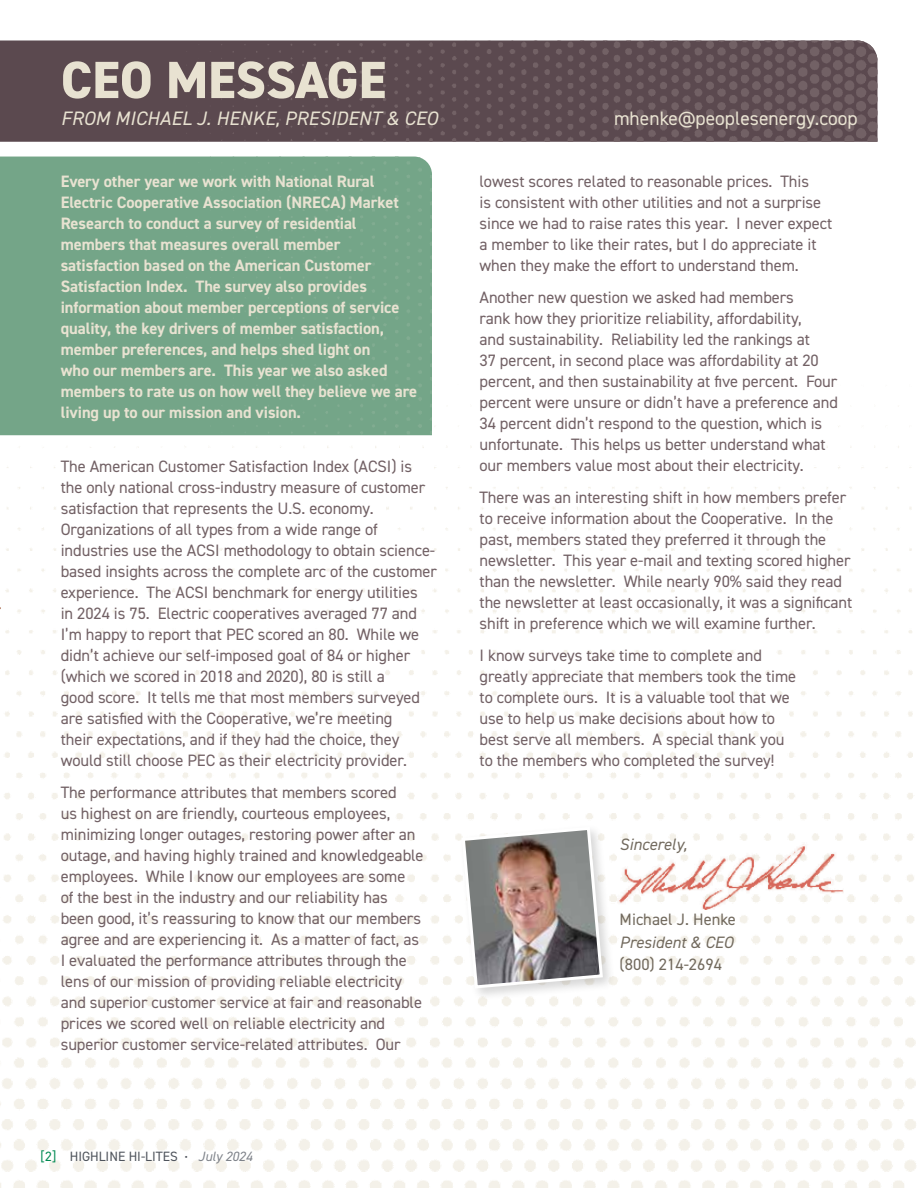
<style>
.page{position:relative;width:918px;height:1188px;background:#fff}
.page>*{position:absolute;margin:0;border:0;box-sizing:border-box;transform-origin:0 0}
.t1{font:800 52.5px "DIN2014";color:#e8e2d1}
.t2{font:italic 19.5px "DIN2014";letter-spacing:.01em;color:#e8e2d1}
.t3{font:19.5px "DIN2014";color:#e8e2d1}
.t4{font:16.5px/21px "DIN2014";letter-spacing:-.005em;color:#726165}
.t5{font:700 16.5px/21px "DIN2014";letter-spacing:-.005em;color:#e8e2d1}
.t6{font:16.5px "DIN2014";color:#726a5e}
.t7{font:italic 16.5px "DIN2014";color:#726a5e}
.t8{font:13.5px "DIN2014";color:#4f545c}
.s1{color:#008a52}
.s2{font-size:12px}
.s3{font-style:italic;color:#7f838a}
</style>
<div class="page">
<img style="left:0;top:426px;width:916px;height:762px">
<div style="left:0;top:40px;width:147px;height:102px;background:#5b494f"></div>
<img style="left:147px;top:40px;width:731px;height:102px">
<hr style="left:917px;top:0;width:1px;height:484px;background:#f6ebdd">
<div style="left:0;top:157px;width:147px;height:278px;background:#74a588"></div>
<div style="left:147px;top:157px;width:285px;height:278px;background:#74a588"></div>
<img style="left:917px;top:152px;width:1px;height:153px">
<img style="left:616px;top:843px;width:227px;height:66px">
<div style="left:459px;top:824px;width:157px;height:177px;background:#000;opacity:.16"></div>
<img style="left:460px;top:825px;width:145px;height:165px">
<h1 class="t1" style="left:61px;top:45px;width:327px">CEO MESSAGE</h1>
<p class="t2" style="left:61px;top:106px;width:379px">FROM MICHAEL J. HENKE, PRESIDENT &amp; CEO</p>
<p class="t3" style="left:614px;top:106px;width:245px">mhenke@peoplesenergy.coop</p>
<p class="t5" style="left:61px;top:171px;width:358px">Every other year we work with National Rural Electric Cooperative Association (NRECA) Market Research to conduct a survey of residential members that measures overall member satisfaction based on the American Customer Satisfaction Index. The survey also provides information about member perceptions of service quality, the key drivers of member satisfaction, member preferences, and helps shed light on<br>who our members are. This year we also asked members to rate us on how well they believe we are living up to our mission and vision.</p>
<p class="t4" style="left:61px;top:455px;width:378px">The American Customer Satisfaction Index (ACSI) is the only national cross-industry measure of customer satisfaction that represents the U.S. economy.<br>Organizations of all types from a wide range of industries use the ACSI methodology to obtain science&shy;based insights across the complete arc of the customer experience. The ACSI benchmark for energy utilities<br>in 2024 is 75. Electric cooperatives averaged 77 and I’m happy to report that PEC scored an 80. While we didn’t achieve our self-imposed goal of 84 or higher (which we scored in 2018 and 2020), 80 is still a<br>good score. It tells me that most members surveyed are satisfied with the Cooperative, we’re meeting<br>their expectations, and if they had the choice, they would still choose PEC as their electricity provider.</p>
<p class="t4" style="left:61px;top:781px;width:364px">The performance attributes that members scored<br>us highest on are friendly, courteous employees, minimizing longer outages, restoring power after an outage, and having highly trained and knowledgeable employees. While I know our employees are some<br>of the best in the industry and our reliability has been good, it’s reassuring to know that our members agree and are experiencing it. As a matter of fact, as I evaluated the performance attributes through the lens of our mission of providing reliable electricity and superior customer service at fair and reasonable prices we scored well on reliable electricity and superior customer service-related attributes. Our</p>
<p class="t8" style="left:40px;top:1148px;width:213px"><span class="s1">[2]</span> HIGHLINE HI-LITES <span class="s2">•</span> <span class="s3">July 2024</span></p>
<p class="t4" style="left:480px;top:171px;width:354px">lowest scores related to reasonable prices. This<br>is consistent with other utilities and not a surprise since we had to raise rates this year. I never expect a member to like their rates, but I do appreciate it when they make the effort to understand them.</p>
<p class="t4" style="left:480px;top:286px;width:360px">Another new question we asked had members<br>rank how they prioritize reliability, affordability,<br>and sustainability. Reliability led the rankings at<br>37 percent, in second place was affordability at 20 percent, and then sustainability at five percent. Four percent were unsure or didn’t have a preference and 34 percent didn’t respond to the question, which is unfortunate. This helps us better understand what our members value most about their electricity.</p>
<p class="t4" style="left:480px;top:486px;width:374px">There was an interesting shift in how members prefer to receive information about the Cooperative. In the past, members stated they preferred it through the newsletter. This year e-mail and texting scored higher than the newsletter. While nearly 90% said they read the newsletter at least occasionally, it was a significant shift in preference which we will examine further.</p>
<p class="t4" style="left:480px;top:644px;width:318px">I know surveys take time to complete and greatly appreciate that members took the time to complete ours. It is a valuable tool that we use to help us make decisions about how to best serve all members. A special thank you to the members who completed the survey!</p>
<p class="t7" style="left:620px;top:834px;width:69px">Sincerely,</p>
<p class="t6" style="left:620px;top:909px;width:118px">Michael J. Henke</p>
<p class="t7" style="left:620px;top:932px;width:115px">President &amp; CEO</p>
<p class="t6" style="left:620px;top:954px;width:104px">(800) 214-2694</p>
</div>
